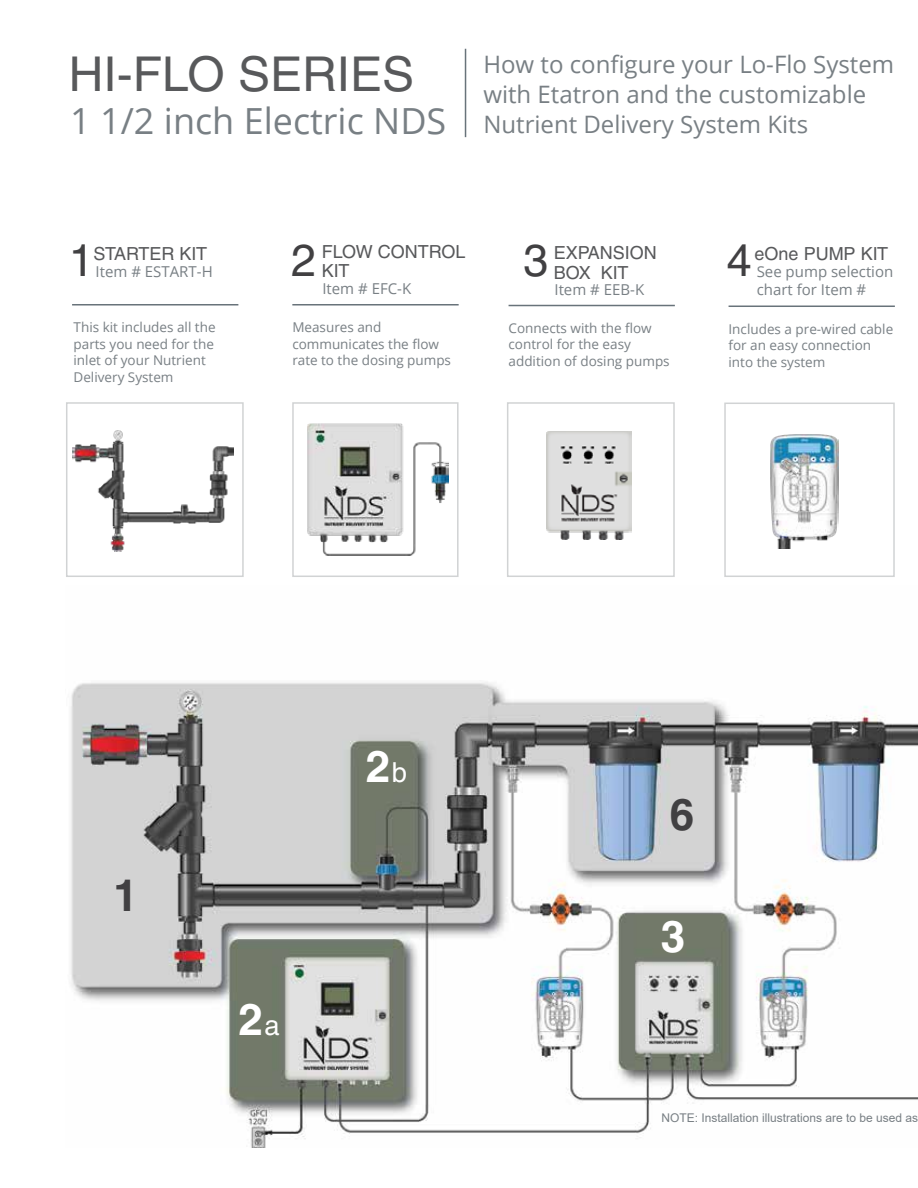
<style>
.page{position:relative;width:918px;height:1188px;background:#fff}
.page>*{position:absolute;margin:0;border:0;box-sizing:border-box;transform-origin:0 0}
.t1{font:48px "Helvetica LT Std";color:#58595b}
.t2{font:45px "Helvetica LT Std";color:#414042}
.t3{font:700 44.1px "Helvetica LT Std";color:#fff}
.t4{font:700 44.1px "Helvetica LT Std";color:#414042}
.t5{font:24px "Open Sans";color:#787f84}
.t6{font:18px "Helvetica LT Std";color:#58595b}
.t7{font:15px/18px "Open Sans";color:#787f84}
.t8{font:13.5px/16.5px "Open Sans";color:#787f84}
.t9{font:12px "Arial";color:#787f84}
.s1{font-size:36px}
.s2{font-weight:400;font-size:27.6px}
</style>
<div class="page">
<img style="left:71px;top:682px;width:847px;height:465px">
<hr style="left:465px;top:49px;width:1px;height:88px;background:#68737a">
<div style="left:66px;top:402px;width:178px;height:175px;background:#fff;border:2px solid #d1d3d4"></div>
<div style="left:292px;top:402px;width:167px;height:175px;background:#fff;border:2px solid #d1d3d4"></div>
<img style="left:307px;top:423px;width:141px;height:133px">
<div style="left:507px;top:402px;width:168px;height:175px;background:#fff;border:2px solid #d1d3d4"></div>
<img style="left:547px;top:432px;width:85px;height:107px">
<div style="left:724px;top:403px;width:171px;height:174px;background:#fff;border:2px solid #d1d3d4"></div>
<img style="left:771px;top:434px;width:68px;height:114px">
<img style="left:73px;top:430px;width:161px;height:122px">
<hr style="left:72px;top:304px;width:166px;height:2px;background:#68737a">
<hr style="left:292px;top:304px;width:167px;height:2px;background:#68737a">
<hr style="left:509px;top:305px;width:166px;height:1px;background:#68737a">
<hr style="left:729px;top:306px;width:166px;height:1px;background:#68737a">
<h3 class="t5" style="left:483px;top:48px;width:412px">How to configure your Lo-Flo System</h3>
<h3 class="t5" style="left:483px;top:78px;width:384px">with Etatron and the customizable</h3>
<h3 class="t5" style="left:70px;top:108px;width:739px"><span class="s1">1 1/2 inch Electric NDS</span> Nutrient Delivery System Kits</h3>
<h1 class="t1" style="left:69px;top:46px;width:347px">HI-FLO SERIES</h1>
<h2 class="t2" style="left:69px;top:234px;width:27px">1</h2>
<h3 class="t6" style="left:94px;top:243px;width:115px">STARTER KIT</h3>
<p class="t7" style="left:96px;top:262px;width:119px">Item # ESTART-H</p>
<h2 class="t2" style="left:291px;top:234px;width:27px">2</h2>
<h3 class="t6" style="left:322px;top:241px;width:145px">FLOW CONTROL</h3>
<h3 class="t6" style="left:322px;top:261px;width:29px">KIT</h3>
<p class="t7" style="left:322px;top:279px;width:90px">Item # EFC-K</p>
<h2 class="t2" style="left:523px;top:234px;width:27px">3</h2>
<h3 class="t6" style="left:554px;top:243px;width:104px">EXPANSION</h3>
<h3 class="t6" style="left:554px;top:262px;width:76px">BOX KIT</h3>
<p class="t7" style="left:555px;top:280px;width:91px">Item # EEB-K</p>
<h2 class="t2" style="left:727px;top:234px;width:27px">4</h2>
<h3 class="t6" style="left:755px;top:243px;width:135px">eOne PUMP KIT</h3>
<p class="t7" style="left:757px;top:262px;width:138px">See pump selection chart for Item #</p>
<p class="t8" style="left:74px;top:319px;width:144px">This kit includes all the parts you need for the inlet of your Nutrient<br>Delivery System</p>
<p class="t8" style="left:292px;top:319px;width:160px">Measures and communicates the flow rate to the dosing pumps</p>
<p class="t8" style="left:509px;top:319px;width:163px">Connects with the flow control for the easy addition of dosing pumps</p>
<p class="t8" style="left:729px;top:320px;width:166px">Includes a pre-wired cable for an easy connection into the system</p>
<h3 class="t4" style="left:113px;top:869px;width:26px">1</h3>
<h3 class="t3" style="left:366px;top:739px;width:43px">2<span class="s2">b</span></h3>
<h3 class="t3" style="left:238px;top:993px;width:43px">2<span class="s2">a</span></h3>
<h3 class="t4" style="left:670px;top:788px;width:26px">6</h3>
<h3 class="t3" style="left:661px;top:909px;width:26px">3</h3>
<p class="t9" style="left:661px;top:1110px;width:258px">NOTE: Installation illustrations are to be used as</p>
</div>
